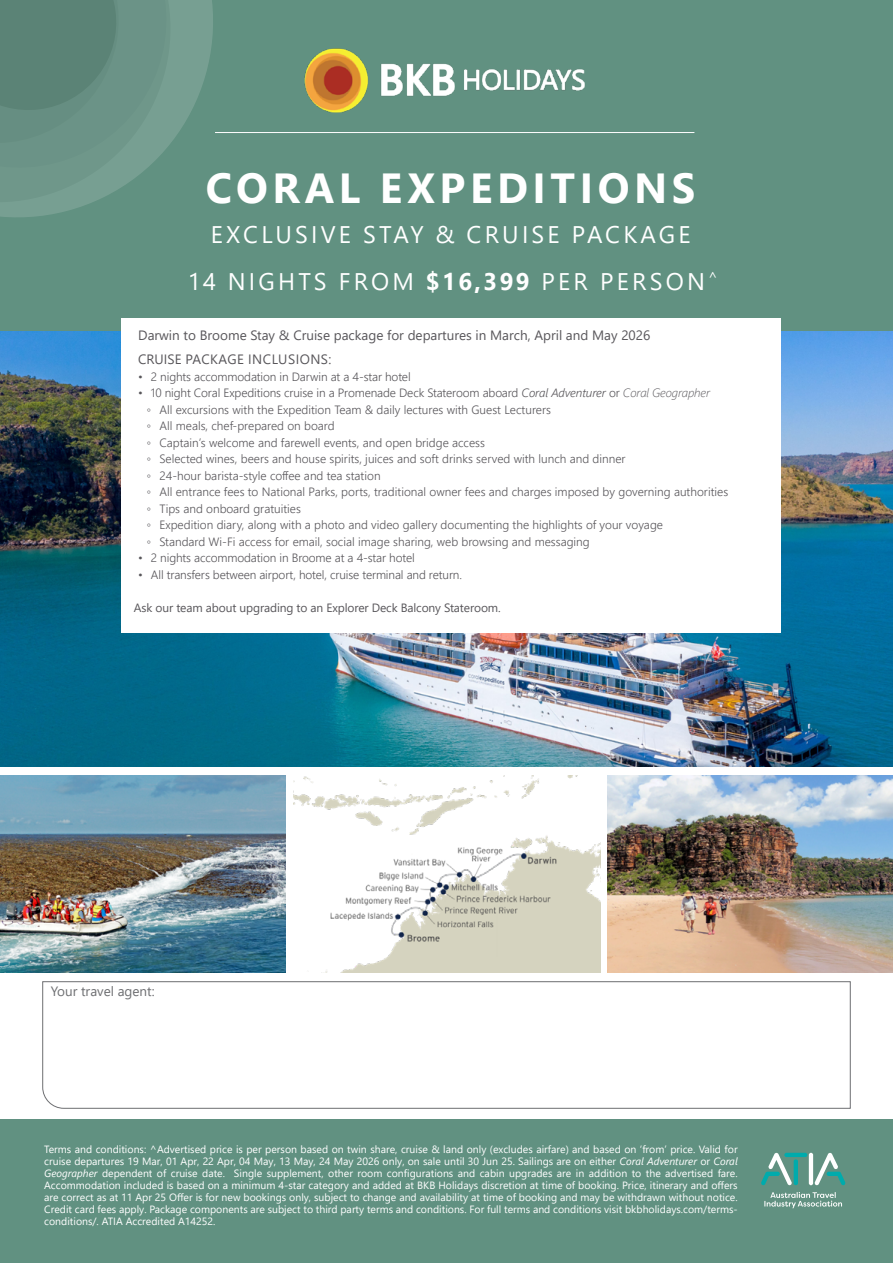
<style>
.page{position:relative;width:893px;height:1263px;background:#fff}
.page>*{position:absolute;margin:0;border:0;box-sizing:border-box;transform-origin:0 0}
.t1{font:700 42px "Segoe UI";letter-spacing:.11em;color:#fff}
.t2{font:24px "Segoe UI";letter-spacing:.135em;color:#fff}
.t3{font:13.5px/24px "Segoe UI";color:#58565a}
.t4{font:13.5px "Segoe UI";color:#6d6e71}
.t5{font:300 12px/16.5px "Segoe UI";color:#58565a}
.t6{font:12px "Segoe UI";letter-spacing:-.01em;color:#58565a}
.t7{font:10.5px/12px "Segoe UI";color:#fff;text-align:justify}
.s1{font-weight:700}
.s2{font-style:italic}
</style>
<div class="page">
<img style="left:0;top:331px;width:893px;height:436px">
<div style="left:0;top:1119px;width:893px;height:144px;background:#619181"></div>
<div style="left:0;top:0;width:893px;height:331px;background:#619181"></div>
<hr style="left:215px;top:132px;width:479px;height:1px;background:#fff">
<div style="left:121px;top:318px;width:659px;height:314px;background:#fff"></div>
<svg style="left:814px;top:1153px;width:31px;height:32px"></svg>
<svg style="left:761px;top:1153px;width:31px;height:32px"></svg>
<hr style="left:794px;top:1159px;width:4px;height:26px;background:#00abac;border-radius:2px">
<hr style="left:784px;top:1153px;width:23px;height:4px;background:#00abac;border-radius:2px">
<hr style="left:809px;top:1153px;width:4px;height:32px;background:#fff;border-radius:2px">
<svg style="left:764px;top:1192px;width:78px;height:16px"></svg>
<img style="left:304px;top:48px;width:281px;height:65px">
<svg style="left:195px;top:0;width:21px;height:133px"></svg>
<svg style="left:0;top:0;width:195px;height:217px"></svg>
<img style="left:293px;top:775px;width:308px;height:198px">
<img style="left:0;top:775px;width:285px;height:198px">
<img style="left:608px;top:775px;width:285px;height:198px">
<svg style="left:42px;top:981px;width:809px;height:128px"></svg>
<h1 class="t1" style="left:206px;top:149px;width:491px">CORAL EXPEDITIONS</h1>
<h2 class="t2" style="left:211px;top:212px;width:481px">EXCLUSIVE STAY &amp; CRUISE PACKAGE</h2>
<h2 class="t2" style="left:188px;top:258px;width:531px">14 NIGHTS FROM <span class="s1">$16,399</span> PER PERSON<sup>^</sup></h2>
<p class="t3" style="left:138px;top:322px;width:514px">Darwin to Broome Stay &amp; Cruise package for departures in March, April and May 2026<br>CRUISE PACKAGE INCLUSIONS:</p>
<p class="t5" style="left:138px;top:367px;width:274px">• 2 nights accommodation in Darwin at a 4-star hotel</p>
<p class="t5" style="left:147px;top:384px;width:583px;text-indent:-8px">• 10 night Coral Expeditions cruise in a Promenade Deck Stateroom aboard <span class="s2">Coral Adventurer</span> or <span class="s2">Coral Geographer<br></span>◦ All excursions with the Expedition Team &amp; daily lectures with Guest Lecturers<br>◦ All meals, chef-prepared on board<br>◦ Captain’s welcome and farewell events, and open bridge access<br>◦ Selected wines, beers and house spirits, juices and soft drinks served with lunch and dinner<br>◦ 24-hour barista-style coffee and tea station<br>◦ All entrance fees to National Parks, ports, traditional owner fees and charges imposed by governing authorities ◦ Tips and onboard gratuities<br>◦ Expedition diary, along with a photo and video gallery documenting the highlights of your voyage<br>◦ Standard Wi-Fi access for email, social image sharing, web browsing and messaging</p>
<p class="t5" style="left:138px;top:549px;width:278px">• 2 nights accommodation in Broome at a 4-star hotel</p>
<p class="t5" style="left:138px;top:565px;width:325px">• All transfers between airport, hotel, cruise terminal and return.</p>
<p class="t6" style="left:134px;top:596px;width:368px">Ask our team about upgrading to an Explorer Deck Balcony Stateroom.</p>
<p class="t4" style="left:51px;top:978px;width:105px">Your travel agent:</p>
<p class="t7" style="left:44px;top:1142px;width:695px">Terms and conditions: ^Advertised price is per person based on twin share, cruise &amp; land only (excludes airfare) and based on ‘from’ price. Valid for cruise departures 19 Mar, 01 Apr, 22 Apr, 04 May, 13 May, 24 May 2026 only, on sale until 30 Jun 25. Sailings are on either <span class="s2">Coral Adventurer</span> or <span class="s2">Coral Geographer</span> dependent of cruise date. Single supplement, other room configurations and cabin upgrades are in addition to the advertised fare.<br>Accommodation included is based on a minimum 4-star category and added at BKB Holidays discretion at time of booking. Price, itinerary and offers are correct as at 11 Apr 25 Offer is for new bookings only, subject to change and availability at time of booking and may be withdrawn without notice.<br>Credit card fees apply. Package components are subject to third party terms and conditions. For full terms and conditions visit bkbholidays.com/terms&shy;conditions/. ATIA Accredited A14252.</p>
</div>
